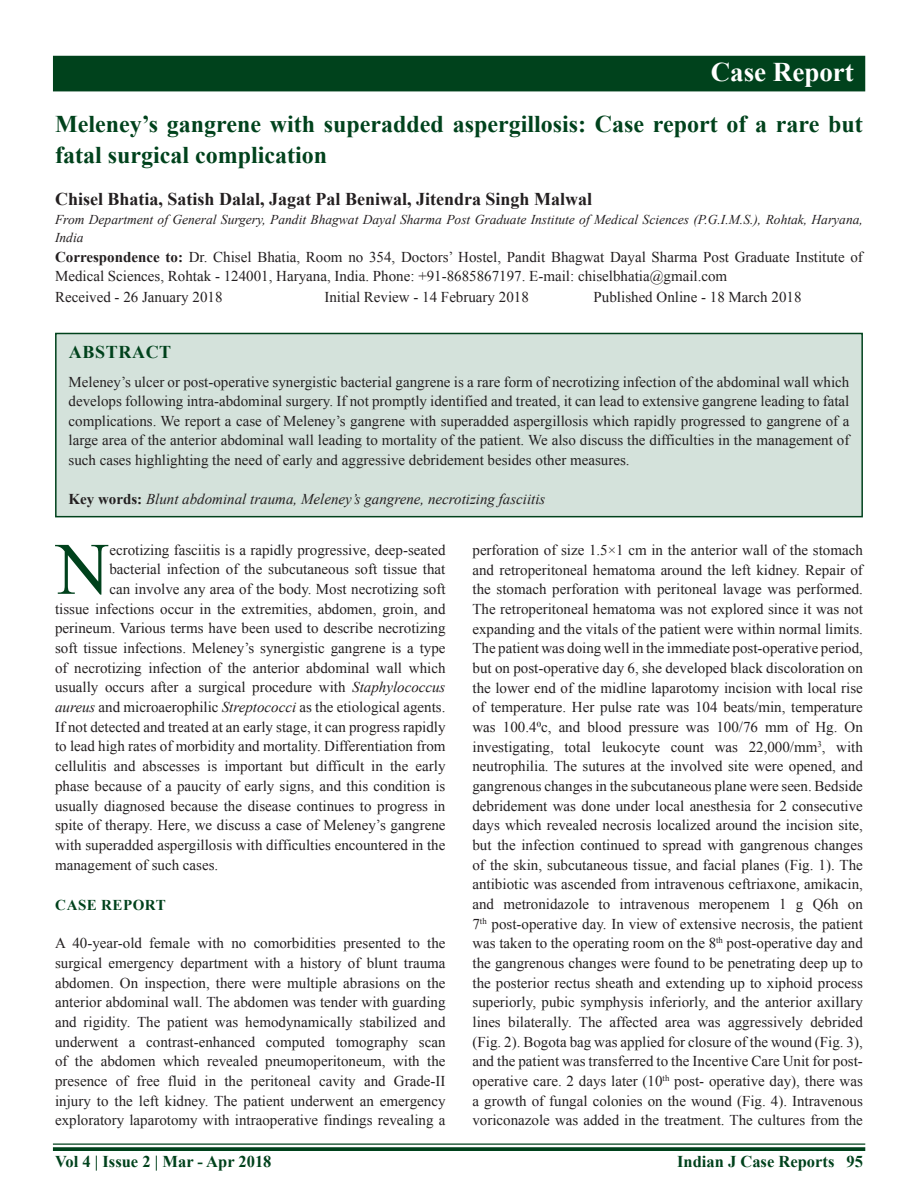
<style>
.page{position:relative;width:918px;height:1188px;background:#fff}
.page>*{position:absolute;margin:0;border:0;box-sizing:border-box;transform-origin:0 0}
.DROP_CAP_TX{font:73.95px "Times New Roman";color:#00421c}
.AH{font:700 27px "Times New Roman";color:#fff}
.AT{font:700 24px/31.5px "Times New Roman";color:#00421c}
.AU{font:700 18px "Times New Roman";color:#231f20}
.ABSH{font:700 18px "Times New Roman";letter-spacing:.035em;color:#00421c}
.RF{font:700 16.5px "Times New Roman";color:#00421c}
.TXFL{font:15px/19.6px "Times New Roman";color:#231f20;text-align:justify}
.DROP_CAP_TX-2{font:15px "Times New Roman";color:#231f20}
.ABS{font:15px/19.5px "Times New Roman";color:#231f20;text-align:justify}
.ADD{font:15px/19.5px "Times New Roman";color:#231f20}
.HIS{font:15px "Times New Roman";color:#231f20}
.KWD{font:italic 15px "Times New Roman";color:#231f20}
.t1{font:700 15px "Times New Roman";letter-spacing:.035em;color:#00421c}
.AFF{font:italic 13.5px/18px "Times New Roman";color:#231f20}
.s1{font-weight:700}
.s2{font-weight:700;font-style:normal}
.s3{font-style:italic}
</style>
<div class="page">
<hr style="left:53px;top:1143px;width:812px;height:2px;background:#00421c">
<svg style="left:53px;top:1147px;width:812px;height:4px;background:#0f4d29"></svg>
<div style="left:53px;top:56px;width:812px;height:35px;background:#00421c"></div>
<div style="left:56px;top:333px;width:806px;height:184px;background:#d4e2db"></div>
<div style="left:55px;top:333px;width:808px;height:184px;border:2px solid #00421c"></div>
<p class="AH" style="left:711px;top:52px;width:145px">Case Report</p>
<p class="AT" style="left:55px;top:107px;width:809px">Meleney’s gangrene with superadded aspergillosis: Case report of a rare but fatal surgical complication</p>
<p class="AU" style="left:55px;top:186px;width:539px">Chisel Bhatia, Satish Dalal, Jagat Pal Beniwal, Jitendra Singh Malwal</p>
<p class="AFF" style="left:55px;top:210px;width:809px">From Department of General Surgery, Pandit Bhagwat Dayal Sharma Post Graduate Institute of Medical Sciences (P.G.I.M.S.), Rohtak, Haryana,<br>India</p>
<p class="ADD" style="left:55px;top:246px;width:809px"><span class="s1">Correspondence to:</span> Dr. Chisel Bhatia, Room no 354, Doctors’ Hostel, Pandit Bhagwat Dayal Sharma Post Graduate Institute of<br>Medical Sciences, Rohtak - 124001, Haryana, India. Phone: +91-8685867197. E-mail: chiselbhatia@gmail.com</p>
<p class="HIS" style="left:55px;top:286px;width:169px">Received - 26 January 2018</p>
<p class="HIS" style="left:324px;top:286px;width:206px">Initial Review - 14 February 2018</p>
<p class="HIS" style="left:594px;top:286px;width:209px">Published Online - 18 March 2018</p>
<p class="ABSH" style="left:69px;top:339px;width:104px">ABSTRACT</p>
<p class="ABS" style="left:69px;top:372px;width:782px">Meleney’s ulcer or post-operative synergistic bacterial gangrene is a rare form of necrotizing infection of the abdominal wall which develops following intra-abdominal surgery. If not promptly identified and treated, it can lead to extensive gangrene leading to fatal complications. We report a case of Meleney’s gangrene with superadded aspergillosis which rapidly progressed to gangrene of a large area of the anterior abdominal wall leading to mortality of the patient. We also discuss the difficulties in the management of such cases highlighting the need of early and aggressive debridement besides other measures.</p>
<p class="KWD" style="left:69px;top:489px;width:478px"><span class="s2">Key words:</span> Blunt abdominal trauma, Meleney’s gangrene, necrotizing fasciitis</p>
<p class="DROP_CAP_TX" style="left:56px;top:517px;width:55px">N</p>
<p class="DROP_CAP_TX-2" style="left:109px;top:539px;width:338px">ecrotizing fasciitis is a rapidly progressive, deep-seated</p>
<p class="DROP_CAP_TX-2" style="left:109px;top:559px;width:338px">bacterial infection of the subcutaneous soft tissue that</p>
<p class="DROP_CAP_TX-2" style="left:109px;top:578px;width:338px">can involve any area of the body. Most necrotizing soft</p>
<p class="DROP_CAP_TX-2" style="left:55px;top:598px;width:392px">tissue infections occur in the extremities, abdomen, groin, and</p>
<p class="DROP_CAP_TX-2" style="left:55px;top:618px;width:392px">perineum. Various terms have been used to describe necrotizing</p>
<p class="DROP_CAP_TX-2" style="left:55px;top:637px;width:392px">soft tissue infections. Meleney’s synergistic gangrene is a type</p>
<p class="DROP_CAP_TX-2" style="left:55px;top:657px;width:392px">of necrotizing infection of the anterior abdominal wall which</p>
<p class="DROP_CAP_TX-2" style="left:55px;top:677px;width:392px">usually occurs after a surgical procedure with <span class="s3">Staphylococcus</span></p>
<p class="DROP_CAP_TX-2" style="left:55px;top:696px;width:392px"><span class="s3">aureus</span> and microaerophilic <span class="s3">Streptococci</span> as the etiological agents.</p>
<p class="DROP_CAP_TX-2" style="left:55px;top:716px;width:392px">If not detected and treated at an early stage, it can progress rapidly</p>
<p class="DROP_CAP_TX-2" style="left:55px;top:736px;width:392px">to lead high rates of morbidity and mortality. Differentiation from</p>
<p class="DROP_CAP_TX-2" style="left:55px;top:756px;width:392px">cellulitis and abscesses is important but difficult in the early</p>
<p class="DROP_CAP_TX-2" style="left:55px;top:775px;width:392px">phase because of a paucity of early signs, and this condition is</p>
<p class="DROP_CAP_TX-2" style="left:55px;top:795px;width:392px">usually diagnosed because the disease continues to progress in</p>
<p class="DROP_CAP_TX-2" style="left:55px;top:815px;width:392px">spite of therapy. Here, we discuss a case of Meleney’s gangrene</p>
<p class="DROP_CAP_TX-2" style="left:55px;top:834px;width:392px">with superadded aspergillosis with difficulties encountered in the</p>
<p class="DROP_CAP_TX-2" style="left:55px;top:854px;width:165px">management of such cases.</p>
<h1 class="t1" style="left:55px;top:895px;width:112px">CASE REPORT</h1>
<p class="TXFL" style="left:55px;top:933px;width:392px">A 40-year-old female with no comorbidities presented to the surgical emergency department with a history of blunt trauma abdomen. On inspection, there were multiple abrasions on the anterior abdominal wall. The abdomen was tender with guarding and rigidity. The patient was hemodynamically stabilized and underwent a contrast-enhanced computed tomography scan of the abdomen which revealed pneumoperitoneum, with the presence of free fluid in the peritoneal cavity and Grade-II injury to the left kidney. The patient underwent an emergency exploratory laparotomy with intraoperative findings revealing a</p>
<p class="TXFL" style="left:472px;top:540px;width:392px">perforation of size 1.5×1 cm in the anterior wall of the stomach and retroperitoneal hematoma around the left kidney. Repair of the stomach perforation with peritoneal lavage was performed.<br>The retroperitoneal hematoma was not explored since it was not expanding and the vitals of the patient were within normal limits.<br>The patient was doing well in the immediate post-operative period, but on post-operative day 6, she developed black discoloration on the lower end of the midline laparotomy incision with local rise of temperature. Her pulse rate was 104 beats/min, temperature was 100.40c, and blood pressure was 100/76 mm of Hg. On investigating, total leukocyte count was 22,000/mm<sup>3</sup>, with neutrophilia. The sutures at the involved site were opened, and gangrenous changes in the subcutaneous plane were seen. Bedside debridement was done under local anesthesia for 2 consecutive days which revealed necrosis localized around the incision site, but the infection continued to spread with gangrenous changes of the skin, subcutaneous tissue, and facial planes (Fig. 1). The antibiotic was ascended from intravenous ceftriaxone, amikacin, and metronidazole to intravenous meropenem 1 g Q6h on 7<sup>th</sup> post-operative day. In view of extensive necrosis, the patient was taken to the operating room on the 8<sup>th</sup> post-operative day and the gangrenous changes were found to be penetrating deep up to the posterior rectus sheath and extending up to xiphoid process superiorly, pubic symphysis inferiorly, and the anterior axillary lines bilaterally. The affected area was aggressively debrided (Fig. 2). Bogota bag was applied for closure of the wound (Fig. 3), and the patient was transferred to the Incentive Care Unit for post&shy;operative care. 2 days later (10<sup>th</sup> post- operative day), there was a growth of fungal colonies on the wound (Fig. 4). Intravenous voriconazole was added in the treatment. The cultures from the</p>
<p class="RF" style="left:55px;top:1150px;width:218px">Vol 4 | Issue 2 | Mar - Apr 2018</p>
<p class="RF" style="left:677px;top:1150px;width:187px">Indian J Case Reports 95</p>
</div>
